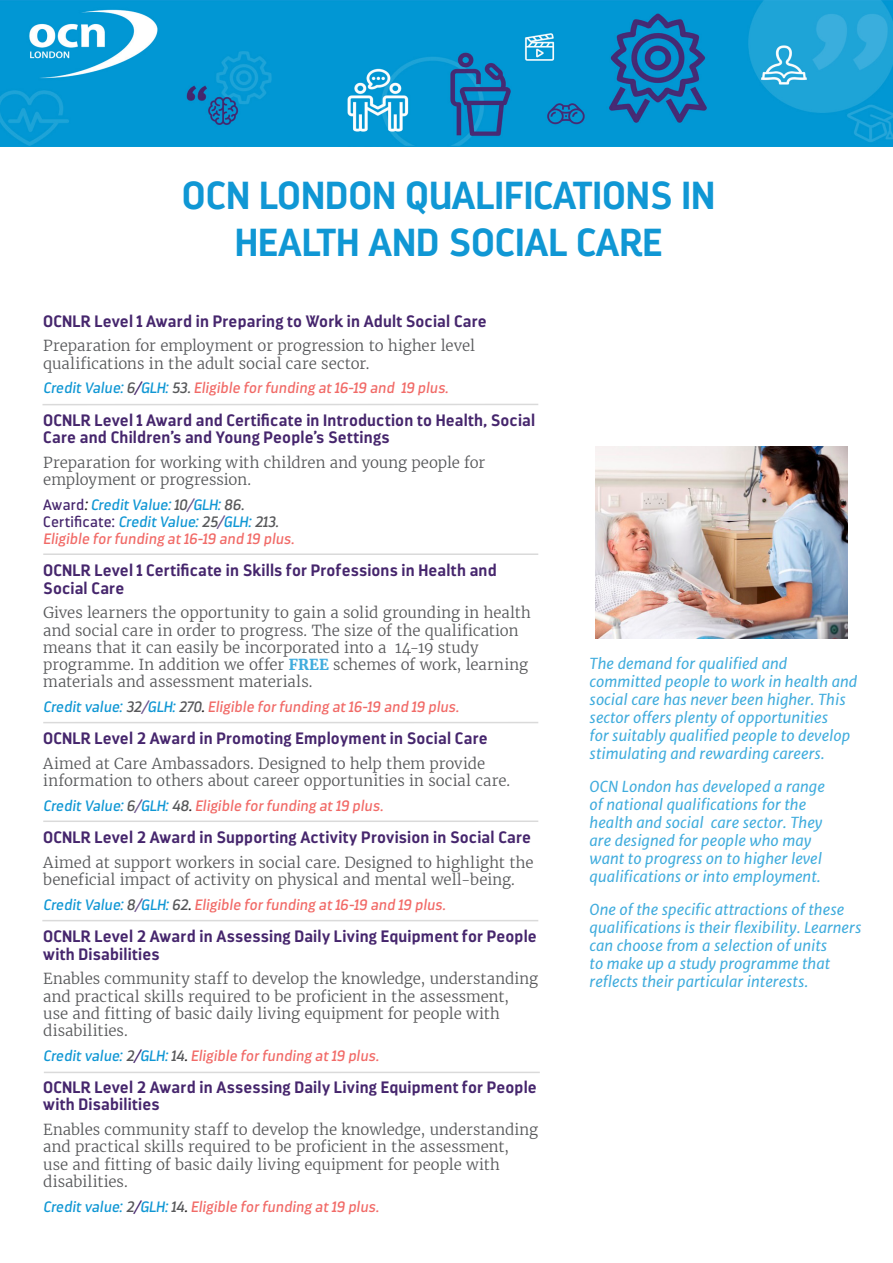
<style>
.page{position:relative;width:893px;height:1263px;background:#fff}
.page>*{position:absolute;margin:0;border:0;box-sizing:border-box;transform-origin:0 0}
.t1{font:700 39px "Darwin";color:#1097d4}
.OCN_body_copy{font:700 16.5px/17.2px "Darwin";letter-spacing:.01em;color:#46266d}
.OCN_body_copy-2{font:300 15px/17.2px "Merriweather";color:#57585a}
.t2{font:italic 15px/18px "Merriweather Sans";color:#40acdd}
.OCN_body_copy-3{font:italic 15px "Darwin";letter-spacing:.015em;color:#f16a67}
.OCN_body_copy-4{font:italic 15px "Darwin";letter-spacing:.01em;color:#1097d4}
.s1{color:#1097d4}
.s2{color:#57585a}
.s3{color:#46266d}
.s4{font-style:normal;color:#46266d}
.s5{color:#231f20}
.s6{color:#6b518a}
.s7{font-weight:700;color:#40acdd}
</style>
<div class="page">
<img style="left:595px;top:446px;width:253px;height:192px">
<hr style="left:43px;top:404px;width:495px;height:1px;background:#dadada">
<hr style="left:43px;top:553px;width:495px;height:2px;background:#dadada">
<hr style="left:43px;top:722px;width:495px;height:1px;background:#dadada">
<hr style="left:43px;top:820px;width:495px;height:2px;background:#dadada">
<hr style="left:42px;top:920px;width:496px;height:1px;background:#dadada">
<hr style="left:44px;top:1072px;width:496px;height:1px;background:#dadada">
<img style="left:0;top:0;width:893px;height:146px">
<p class="t1" style="left:182px;top:172px;width:535px">OCN LONDON QUALIFICATIONS IN</p>
<p class="t1" style="left:235px;top:219px;width:429px">HEALTH AND SOCIAL CARE</p>
<p class="OCN_body_copy" style="left:43px;top:312px;width:445px">OCNLR Level 1 Award in Preparing to Work in Adult Social Care</p>
<p class="OCN_body_copy-2" style="left:43px;top:337px;width:433px">Preparation for employment or progression to higher level qualifications in the adult social care sector.</p>
<p class="OCN_body_copy-3" style="left:43px;top:379px;width:406px"><span class="s1">Credit Value:</span> <span class="s2">6</span><span class="s3">/</span><span class="s1">GLH:</span> <span class="s2">53.</span> Eligible for funding at 16-19 and 19 plus.</p>
<p class="OCN_body_copy" style="left:43px;top:411px;width:493px">OCNLR Level 1 Award and Certificate in Introduction to Health, Social<br>Care and Children’s and Young People’s Settings</p>
<p class="OCN_body_copy-2" style="left:43px;top:454px;width:444px">Preparation for working with children and young people for employment or progression.</p>
<p class="OCN_body_copy-4" style="left:43px;top:495px;width:202px"><span class="s4">Award</span><span class="s5">:</span> Credit Value: <span class="s2">10</span><span class="s6">/</span>GLH: <span class="s2">86.</span></p>
<p class="OCN_body_copy-4" style="left:43px;top:513px;width:237px"><span class="s4">Certificate:</span> Credit Value: <span class="s2">25</span><span class="s6">/</span>GLH: <span class="s2">213.</span></p>
<p class="OCN_body_copy-3" style="left:43px;top:530px;width:252px">Eligible for funding at 16-19 and 19 plus.</p>
<p class="OCN_body_copy" style="left:43px;top:562px;width:455px">OCNLR Level 1 Certificate in Skills for Professions in Health and<br>Social Care</p>
<p class="OCN_body_copy-2" style="left:43px;top:604px;width:489px">Gives learners the opportunity to gain a solid grounding in health and social care in order to progress. The size of the qualification means that it can easily be incorporated into a 14-19 study programme. In addition we offer <span class="s7">FREE</span> schemes of work, learning materials and assessment materials.</p>
<p class="OCN_body_copy-3" style="left:43px;top:698px;width:417px"><span class="s1">Credit value:</span> <span class="s2">32</span><span class="s6">/</span><span class="s1">GLH:</span> <span class="s2">270</span><span class="s5">.</span> Eligible for funding at 16-19 and 19 plus.</p>
<p class="OCN_body_copy" style="left:43px;top:730px;width:446px">OCNLR Level 2 Award in Promoting Employment in Social Care</p>
<p class="OCN_body_copy-2" style="left:43px;top:755px;width:468px">Aimed at Care Ambassadors. Designed to help them provide information to others about career opportunities in social care.</p>
<p class="OCN_body_copy-3" style="left:43px;top:797px;width:341px"><span class="s1">Credit Value:</span> <span class="s2">6</span><span class="s6">/</span><span class="s1">GLH:</span> <span class="s2">48</span><span class="s5">.</span> Eligible for funding at 19 plus.</p>
<p class="OCN_body_copy" style="left:43px;top:829px;width:489px">OCNLR Level 2 Award in Supporting Activity Provision in Social Care</p>
<p class="OCN_body_copy-2" style="left:43px;top:854px;width:492px">Aimed at support workers in social care. Designed to highlight the beneficial impact of activity on physical and mental well-being.</p>
<p class="OCN_body_copy-3" style="left:43px;top:896px;width:404px"><span class="s1">Credit Value:</span> <span class="s2">8</span><span class="s6">/</span><span class="s1">GLH:</span> <span class="s2">62</span><span class="s5">.</span> Eligible for funding at 16-19 and 19 plus.</p>
<p class="OCN_body_copy" style="left:43px;top:928px;width:495px">OCNLR Level 2 Award in Assessing Daily Living Equipment for People with Disabilities</p>
<p class="OCN_body_copy-2" style="left:43px;top:970px;width:496px">Enables community staff to develop the knowledge, understanding and practical skills required to be proficient in the assessment,<br>use and fitting of basic daily living equipment for people with disabilities.</p>
<p class="OCN_body_copy-3" style="left:43px;top:1047px;width:337px"><span class="s1">Credit value:</span> <span class="s2">2</span><span class="s3">/</span><span class="s1">GLH:</span> <span class="s2">14</span><span class="s5">.</span> Eligible for funding at 19 plus.</p>
<p class="OCN_body_copy" style="left:43px;top:1079px;width:495px">OCNLR Level 2 Award in Assessing Daily Living Equipment for People with Disabilities</p>
<p class="OCN_body_copy-2" style="left:43px;top:1121px;width:496px">Enables community staff to develop the knowledge, understanding and practical skills required to be proficient in the assessment,<br>use and fitting of basic daily living equipment for people with disabilities.</p>
<p class="OCN_body_copy-3" style="left:43px;top:1197px;width:337px"><span class="s1">Credit value:</span> <span class="s2">2</span><span class="s3">/</span><span class="s1">GLH:</span> <span class="s2">14</span><span class="s5">.</span> Eligible for funding at 19 plus.</p>
<p class="t2" style="left:590px;top:654px;width:269px">The demand for qualified and committed people to work in health and social care has never been higher. This sector offers plenty of opportunities<br>for suitably qualified people to develop stimulating and rewarding careers.</p>
<p class="t2" style="left:590px;top:777px;width:237px">OCN London has developed a range of national qualifications for the health and social care sector. They are designed for people who may want to progress on to higher level qualifications or into employment.</p>
<p class="t2" style="left:590px;top:900px;width:273px">One of the specific attractions of these qualifications is their flexibility. Learners can choose from a selection of units<br>to make up a study programme that reflects their particular interests.</p>
</div>
